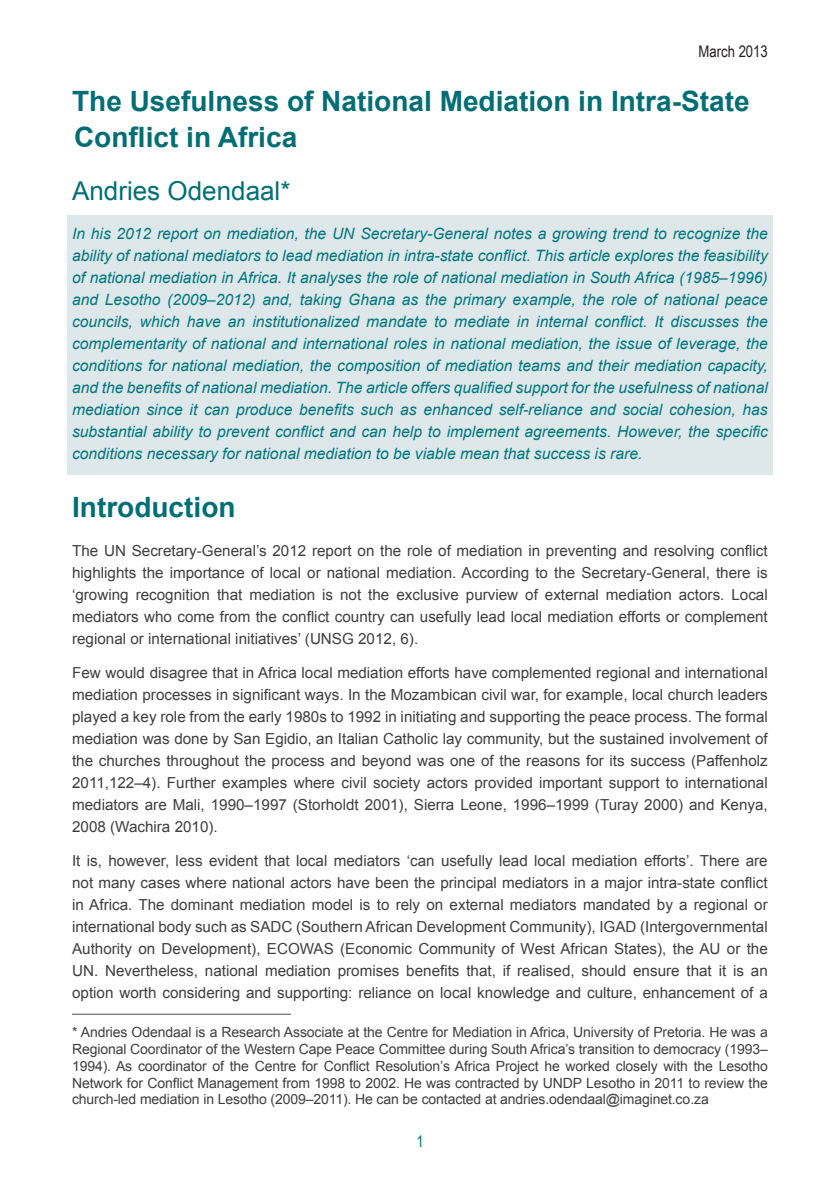
<style>
.page{position:relative;width:840px;height:1191px;background:#fff}
.page>*{position:absolute;margin:0;border:0;box-sizing:border-box;transform-origin:0 0}
.Main_heading{font:700 28px/36px "Arial";color:#006e74}
.Sub_Heading{font:26px "Arial";color:#006e74}
.t1{font:16px "Arial Narrow";color:#231f20}
.t2{font:16px "Arial Narrow";color:#006e74}
.Body_Copy_Italic{font:italic 15.6px/22px "Arial";color:#00777e;text-align:justify}
.Body_Copy{font:15.2px/22px "Arial";color:#3e3e3f;text-align:justify}
.Footnote{font:14px/16.8px "Arial";letter-spacing:-.01em;color:#3e3e3f;text-align:justify}
</style>
<div class="page">
<div style="left:67px;top:215px;width:705px;height:260px;background:#dee7e9"></div>
<hr style="left:72px;top:1013px;width:219px;height:1px;background:#231f20">
<p class="t1" style="left:698px;top:40px;width:71px">March 2013</p>
<p class="Main_heading" style="left:72px;top:84px;width:678px">The Usefulness of National Mediation in Intra-State<br>Conflict in Africa</p>
<p class="Sub_Heading" style="left:72px;top:174px;width:220px">Andries Odendaal*</p>
<p class="Body_Copy_Italic" style="left:72px;top:223px;width:697px">In his 2012 report on mediation, the UN Secretary-General notes a growing trend to recognize the ability of national mediators to lead mediation in intra-state conflict. This article explores the feasibility of national mediation in Africa. It analyses the role of national mediation in South Africa (1985–1996) and Lesotho (2009–2012) and, taking Ghana as the primary example, the role of national peace councils, which have an institutionalized mandate to mediate in internal conflict. It discusses the complementarity of national and international roles in national mediation, the issue of leverage, the conditions for national mediation, the composition of mediation teams and their mediation capacity, and the benefits of national mediation. The article offers qualified support for the usefulness of national mediation since it can produce benefits such as enhanced self-reliance and social cohesion, has substantial ability to prevent conflict and can help to implement agreements. However, the specific conditions necessary for national mediation to be viable mean that success is rare.</p>
<p class="Main_heading" style="left:72px;top:490px;width:165px">Introduction</p>
<p class="Body_Copy" style="left:72px;top:540px;width:696px">The UN Secretary-General’s 2012 report on the role of mediation in preventing and resolving conflict highlights the importance of local or national mediation. According to the Secretary-General, there is ‘growing recognition that mediation is not the exclusive purview of external mediation actors. Local mediators who come from the conflict country can usefully lead local mediation efforts or complement regional or international initiatives’ (UNSG 2012, 6).</p>
<p class="Body_Copy" style="left:72px;top:662px;width:696px">Few would disagree that in Africa local mediation efforts have complemented regional and international mediation processes in significant ways. In the Mozambican civil war, for example, local church leaders played a key role from the early 1980s to 1992 in initiating and supporting the peace process. The formal mediation was done by San Egidio, an Italian Catholic lay community, but the sustained involvement of the churches throughout the process and beyond was one of the reasons for its success (Paffenholz 2011,122–4). Further examples where civil society actors provided important support to international mediators are Mali, 1990–1997 (Storholdt 2001), Sierra Leone, 1996–1999 (Turay 2000) and Kenya, 2008 (Wachira 2010).</p>
<p class="Body_Copy" style="left:72px;top:850px;width:697px">It is, however, less evident that local mediators ‘can usefully lead local mediation efforts’. There are not many cases where national actors have been the principal mediators in a major intra-state conflict in Africa. The dominant mediation model is to rely on external mediators mandated by a regional or international body such as SADC (Southern African Development Community), IGAD (Intergovernmental Authority on Development), ECOWAS (Economic Community of West African States), the AU or the UN. Nevertheless, national mediation promises benefits that, if realised, should ensure that it is an option worth considering and supporting: reliance on local knowledge and culture, enhancement of a</p>
<p class="Footnote" style="left:72px;top:1024px;width:696px">* Andries Odendaal is a Research Associate at the Centre for Mediation in Africa, University of Pretoria. He was a Regional Coordinator of the Western Cape Peace Committee during South Africa’s transition to democracy (1993– 1994). As coordinator of the Centre for Conflict Resolution’s Africa Project he worked closely with the Lesotho Network for Conflict Management from 1998 to 2002. He was contracted by UNDP Lesotho in 2011 to review the church-led mediation in Lesotho (2009–2011). He can be contacted at andries.odendaal@imaginet.co.za</p>
<p class="t2" style="left:416px;top:1130px;width:9px">1</p>
</div>
